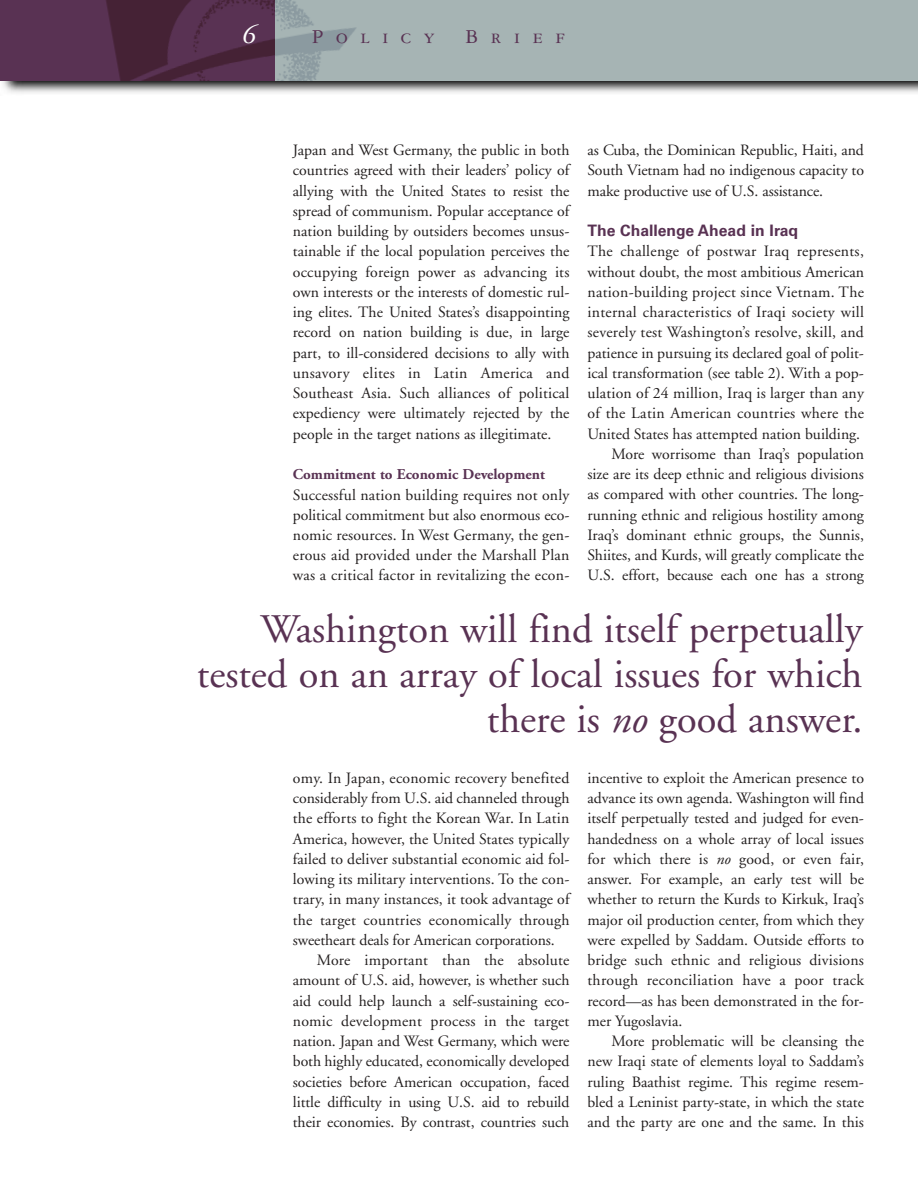
<style>
.page{position:relative;width:918px;height:1188px;background:#fff}
.page>*{position:absolute;margin:0;border:0;box-sizing:border-box;transform-origin:0 0}
.t1{font:40.5px/45px "Adobe Garamond";color:#593253;text-align:right}
.t2{font:italic 27px "Adobe Garamond";color:#fff}
.t3{font:21px "Garamond Three SC";letter-spacing:.6em;color:#593253}
.t4{font:15.75px/20.2px "Adobe Garamond";color:#231f1f;text-align:justify}
.t5{font:700 15.75px "Univers";color:#593253}
.t6{font:700 15px "Adobe Garamond";color:#593253}
.s1{font-style:italic}
</style>
<div class="page">
<img style="left:2px;top:81px;width:916px;height:12px">
<div style="left:266px;top:0;width:652px;height:81px;background:#a6b4b4"></div>
<img style="left:275px;top:0;width:81px;height:81px">
<div style="left:0;top:0;width:275px;height:81px;background:#593253"></div>
<img style="left:106px;top:0;width:169px;height:81px">
<h2 class="t2" style="left:242px;top:23px;width:15px">6</h2>
<h3 class="t3" style="left:312px;top:29px;width:124px">Policy</h3>
<h3 class="t3" style="left:465px;top:29px;width:101px">Brief</h3>
<p class="t4" style="left:293px;top:142px;width:278px">Japan and West Germany, the public in both countries agreed with their leaders’ policy of allying with the United States to resist the spread of communism. Popular acceptance of nation building by outsiders becomes unsus&shy;tainable if the local population perceives the occupying foreign power as advancing its own interests or the interests of domestic rul&shy;ing elites. The United States’s disappointing record on nation building is due, in large part, to ill-considered decisions to ally with unsavory elites in Latin America and Southeast Asia. Such alliances of political expediency were ultimately rejected by the people in the target nations as illegitimate.</p>
<p class="t6" style="left:293px;top:468px;width:254px">Commitment to Economic Development</p>
<p class="t4" style="left:293px;top:486px;width:278px">Successful nation building requires not only political commitment but also enormous eco&shy;nomic resources. In West Germany, the gen&shy;erous aid provided under the Marshall Plan was a critical factor in revitalizing the econ-</p>
<p class="t4" style="left:587px;top:142px;width:278px">as Cuba, the Dominican Republic, Haiti, and South Vietnam had no indigenous capacity to make productive use of U.S. assistance.</p>
<p class="t5" style="left:587px;top:225px;width:212px">The Challenge Ahead in Iraq</p>
<p class="t4" style="left:587px;top:243px;width:278px;text-align:right">The challenge of postwar Iraq represents, without doubt, the most ambitious American nation-building project since Vietnam. The internal characteristics of Iraqi society will severely test Washington’s resolve, skill, and patience in pursuing its declared goal of polit&shy;ical transformation (see table 2). With a pop&shy;ulation of 24 million, Iraq is larger than any of the Latin American countries where the United States has attempted nation building.<br>More worrisome than Iraq’s population size are its deep ethnic and religious divisions as compared with other countries. The long&shy;running ethnic and religious hostility among Iraq’s dominant ethnic groups, the Sunnis, Shiites, and Kurds, will greatly complicate the U.S. effort, because each one has a strong</p>
<h1 class="t1" style="left:197px;top:611px;width:667px">Washington will find itself perpetually tested on an array of local issues for which there is <span class="s1">no</span> good answer.</h1>
<p class="t4" style="left:293px;top:769px;width:278px">omy. In Japan, economic recovery benefited</p>
<p class="t4" style="left:293px;top:790px;width:278px">considerably from U.S. aid channeled through</p>
<p class="t4" style="left:293px;top:810px;width:278px">the efforts to fight the Korean War. In Latin</p>
<p class="t4" style="left:293px;top:830px;width:278px">America, however, the United States typically</p>
<p class="t4" style="left:293px;top:850px;width:278px">failed to deliver substantial economic aid fol-</p>
<p class="t4" style="left:293px;top:871px;width:278px">lowing its military interventions. To the con-</p>
<p class="t4" style="left:293px;top:891px;width:278px">trary, in many instances, it took advantage of</p>
<p class="t4" style="left:293px;top:911px;width:278px">the target countries economically through</p>
<p class="t4" style="left:293px;top:931px;width:263px">sweetheart deals for American corporations.</p>
<p class="t4" style="left:317px;top:952px;width:254px">More important than the absolute</p>
<p class="t4" style="left:293px;top:972px;width:278px">amount of U.S. aid, however, is whether such</p>
<p class="t4" style="left:293px;top:992px;width:278px">aid could help launch a self-sustaining eco-</p>
<p class="t4" style="left:293px;top:1012px;width:278px">nomic development process in the target</p>
<p class="t4" style="left:293px;top:1033px;width:278px">nation. Japan and West Germany, which were</p>
<p class="t4" style="left:293px;top:1053px;width:278px">both highly educated, economically developed</p>
<p class="t4" style="left:293px;top:1073px;width:278px">societies before American occupation, faced</p>
<p class="t4" style="left:293px;top:1093px;width:278px">little difficulty in using U.S. aid to rebuild</p>
<p class="t4" style="left:293px;top:1114px;width:278px">their economies. By contrast, countries such</p>
<p class="t4" style="left:587px;top:769px;width:278px">incentive to exploit the American presence to advance its own agenda. Washington will find itself perpetually tested and judged for even&shy;handedness on a whole array of local issues for which there is <span class="s1">no</span> good, or even fair, answer. For example, an early test will be whether to return the Kurds to Kirkuk, Iraq’s major oil production center, from which they were expelled by Saddam. Outside efforts to bridge such ethnic and religious divisions through reconciliation have a poor track record—as has been demonstrated in the for&shy;mer Yugoslavia.</p>
<p class="t4" style="left:587px;top:1033px;width:278px;text-indent:24px">More problematic will be cleansing the new Iraqi state of elements loyal to Saddam’s ruling Baathist regime. This regime resem&shy;bled a Leninist party-state, in which the state and the party are one and the same. In this</p>
</div>
